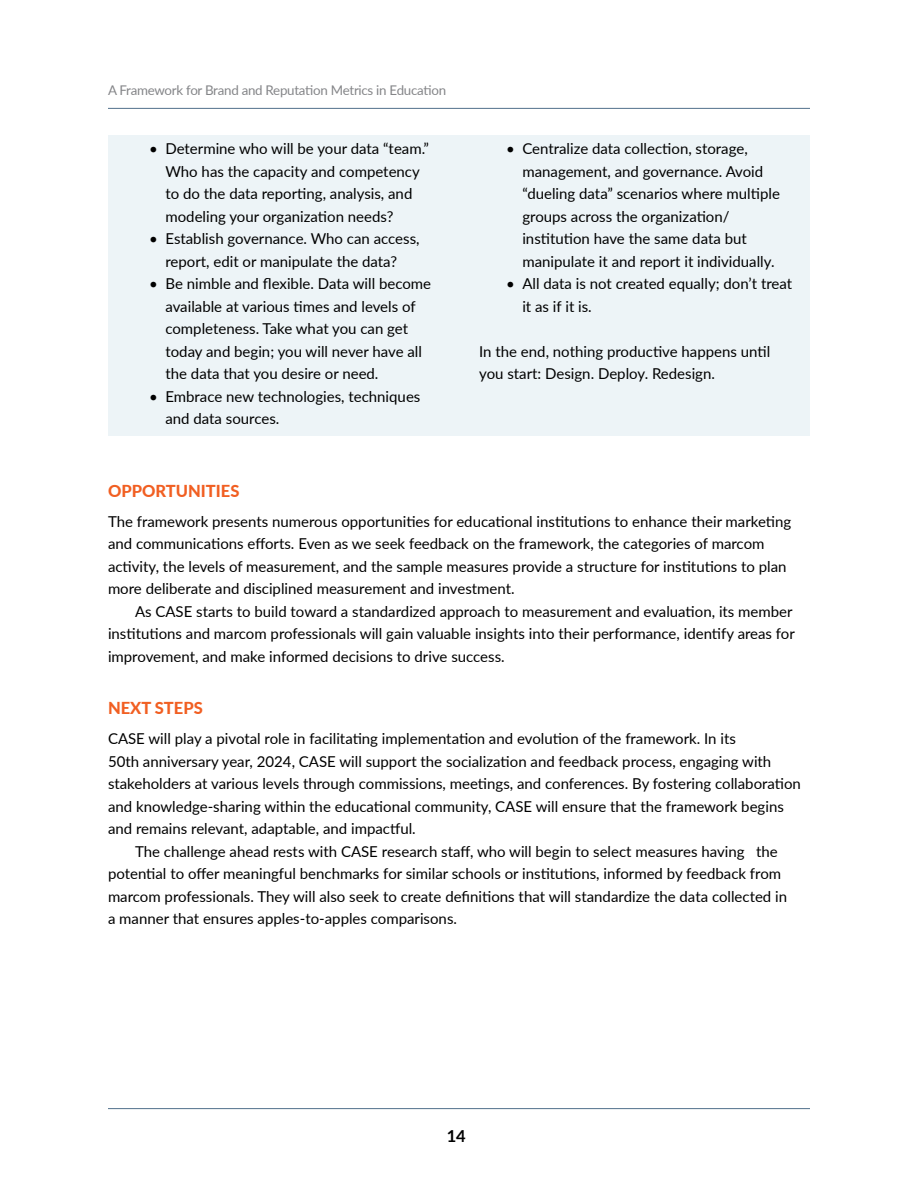
<style>
.page{position:relative;width:918px;height:1188px;background:#fff}
.page>*{position:absolute;margin:0;border:0;box-sizing:border-box;transform-origin:0 0}
.t1{font:800 16.5px "Lato";color:#f15f22}
.t2{font:700 16.5px "Lato";color:#000}
.t3{font:15px/22.5px "Lato";color:#000}
.t4{font:13.35px "Lato";letter-spacing:-.02em;color:#848588}
</style>
<div class="page">
<div style="left:108px;top:135px;width:702px;height:300px;background:#edf4f7"></div>
<hr style="left:108px;top:108px;width:702px;height:1px;background:#51708b">
<hr style="left:108px;top:1108px;width:702px;height:1px;background:#51708b">
<p class="t4" style="left:108px;top:81px;width:340px">A Framework for Brand and Reputation Metrics in Education</p>
<p class="t3" style="left:165px;top:137px;width:265px;text-indent:-16px">• Determine who will be your data “team.” Who has the capacity and competency to do the data reporting, analysis, and modeling your organization needs?</p>
<p class="t3" style="left:149px;top:227px;width:272px;text-align:center">• Establish governance. Who can access, report, edit or manipulate the data?</p>
<p class="t3" style="left:165px;top:272px;width:267px;text-indent:-16px">• Be nimble and flexible. Data will become available at various times and levels of completeness. Take what you can get today and begin; you will never have all the data that you desire or need.</p>
<p class="t3" style="left:165px;top:385px;width:256px;text-indent:-16px">• Embrace new technologies, techniques and data sources.</p>
<p class="t3" style="left:522px;top:137px;width:259px;text-indent:-16px">• Centralize data collection, storage, management, and governance. Avoid “dueling data” scenarios where multiple groups across the organization/ institution have the same data but manipulate it and report it individually.</p>
<p class="t3" style="left:522px;top:272px;width:271px;text-indent:-16px">• All data is not created equally; don’t treat it as if it is.</p>
<p class="t3" style="left:479px;top:340px;width:293px">In the end, nothing productive happens until you start: Design. Deploy. Redesign.</p>
<p class="t1" style="left:108px;top:478px;width:133px">OPPORTUNITIES</p>
<p class="t3" style="left:108px;top:509px;width:685px">The framework presents numerous opportunities for educational institutions to enhance their marketing and communications efforts. Even as we seek feedback on the framework, the categories of marcom activity, the levels of measurement, and the sample measures provide a structure for institutions to plan more deliberate and disciplined measurement and investment.</p>
<p class="t3" style="left:108px;top:599px;width:688px;text-indent:27px">As CASE starts to build toward a standardized approach to measurement and evaluation, its member institutions and marcom professionals will gain valuable insights into their performance, identify areas for improvement, and make informed decisions to drive success.</p>
<p class="t1" style="left:108px;top:696px;width:96px">NEXT STEPS</p>
<p class="t3" style="left:108px;top:727px;width:630px">CASE will play a pivotal role in facilitating implementation and evolution of the framework. In its</p>
<p class="t3" style="left:108px;top:749px;width:665px">50th anniversary year, 2024, CASE will support the socialization and feedback process, engaging with</p>
<p class="t3" style="left:108px;top:772px;width:694px">stakeholders at various levels through commissions, meetings, and conferences. By fostering collaboration</p>
<p class="t3" style="left:108px;top:794px;width:677px">and knowledge-sharing within the educational community, CASE will ensure that the framework begins</p>
<p class="t3" style="left:108px;top:817px;width:309px">and remains relevant, adaptable, and impactful.</p>
<p class="t3" style="left:135px;top:839px;width:644px">The challenge ahead rests with CASE research staff, who will begin to select measures having the</p>
<p class="t3" style="left:108px;top:862px;width:675px">potential to offer meaningful benchmarks for similar schools or institutions, informed by feedback from</p>
<p class="t3" style="left:108px;top:884px;width:681px">marcom professionals. They will also seek to create definitions that will standardize the data collected in</p>
<p class="t3" style="left:108px;top:907px;width:351px">a manner that ensures apples-to-apples comparisons.</p>
<p class="t2" style="left:447px;top:1124px;width:21px">14</p>
</div>
